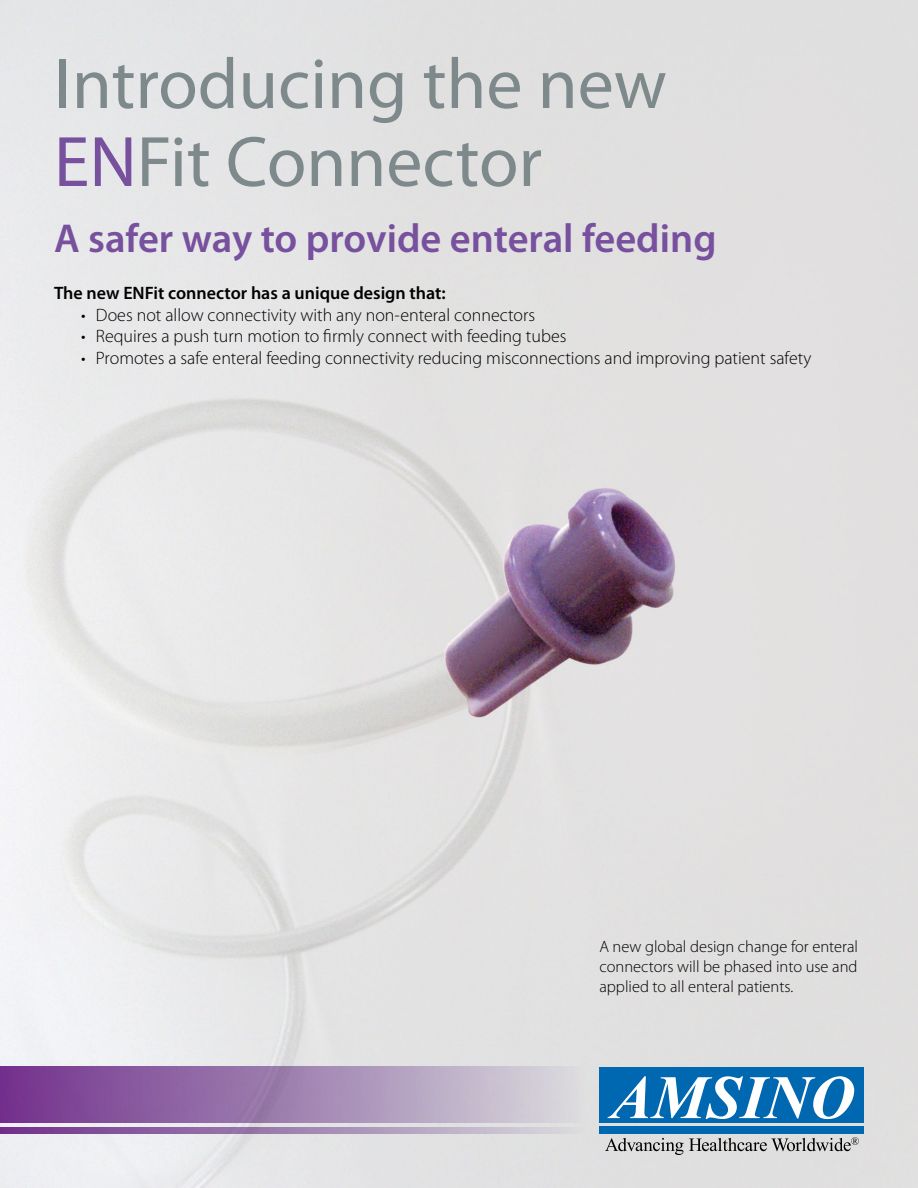
<style>
.page{position:relative;width:918px;height:1188px;background:#fff}
.page>*{position:absolute;margin:0;border:0;box-sizing:border-box;transform-origin:0 0}
.t1{font:72px/78px "Myriad Pro";color:#7e898c}
.t2{font:600 40.5px "Myriad Pro";color:#77509e}
.t3{font:300 18px "Myriad Pro";color:#000}
.t4{font:600 18px "Myriad Pro";color:#000}
.t5{font:300 16.5px/19.8px "Myriad Pro";color:#000;text-align:justify}
.s1{color:#77509e}
</style>
<div class="page">
<img style="left:0;top:0;width:918px;height:1188px">
<div style="left:599px;top:1067px;width:265px;height:55px;background:#0067b1"></div>
<div style="left:599px;top:1126px;width:265px;height:8px;background:#0067b1"></div>
<svg style="left:608px;top:1076px;width:246px;height:43px"></svg>
<svg style="left:605px;top:1137px;width:254px;height:18px"></svg>
<div style="left:0;top:1067px;width:588px;height:55px;background:linear-gradient(to right,#6f2f8a,#d8dadc)"></div>
<svg style="left:0;top:1127px;width:588px;height:6px"></svg>
<h1 class="t1" style="left:54px;top:46px;width:614px">Introducing the new<br><span class="s1">EN</span>Fit Connector</h1>
<h2 class="t2" style="left:54px;top:216px;width:664px">A safer way to provide enteral feeding</h2>
<p class="t4" style="left:54px;top:283px;width:393px">The new ENFit connector has a unique design that:</p>
<p class="t3" style="left:81px;top:305px;width:456px">• Does not allow connectivity with any non-enteral connectors</p>
<p class="t3" style="left:81px;top:326px;width:487px">• Requires a push turn motion to firmly connect with feeding tubes</p>
<p class="t3" style="left:81px;top:348px;width:732px">• Promotes a safe enteral feeding connectivity reducing misconnections and improving patient safety</p>
<p class="t5" style="left:599px;top:937px;width:260px">A new global design change for enteral connectors will be phased into use and applied to all enteral patients.</p>
</div>
